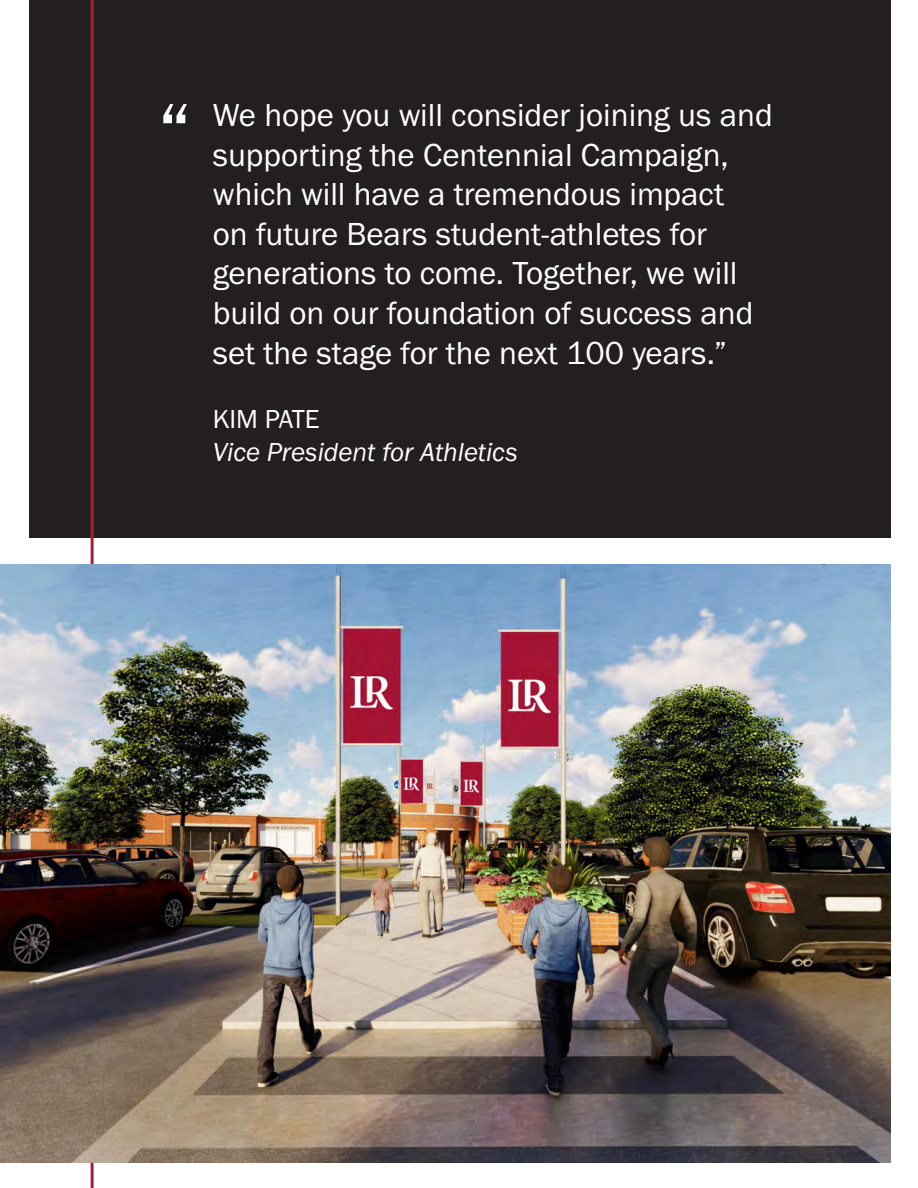
<style>
.page{position:relative;width:918px;height:1188px;background:#fff}
.page>*{position:absolute;margin:0;border:0;box-sizing:border-box;transform-origin:0 0}
.t1{font:90px "Franklin Gothic URW Boo";color:#fff}
.t2{font:33px/39.6px "Franklin Gothic URW Boo";color:#fff}
.t3{font:27px "Franklin Gothic URW Boo Ita";color:#fff}
.t4{font:27px "Franklin Gothic URW Boo";letter-spacing:-.01em;color:#fff}
</style>
<div class="page">
<div style="left:30px;top:0;width:861px;height:538px;background:#231f20"></div>
<hr style="left:91px;top:0;width:3px;height:1188px;background:#a31f35">
<img style="left:0;top:565px;width:891px;height:597px">
<p class="t1" style="left:157px;top:78px;width:38px">“</p>
<p class="t2" style="left:213px;top:95px;width:562px">We hope you will consider joining us and supporting the Centennial Campaign, which will have a tremendous impact<br>on future Bears student-athletes for generations to come. Together, we will build on our foundation of success and set the stage for the next 100 years.”</p>
<p class="t4" style="left:213px;top:403px;width:108px">KIM PATE</p>
<p class="t3" style="left:213px;top:435px;width:307px">Vice President for Athletics</p>
</div>
